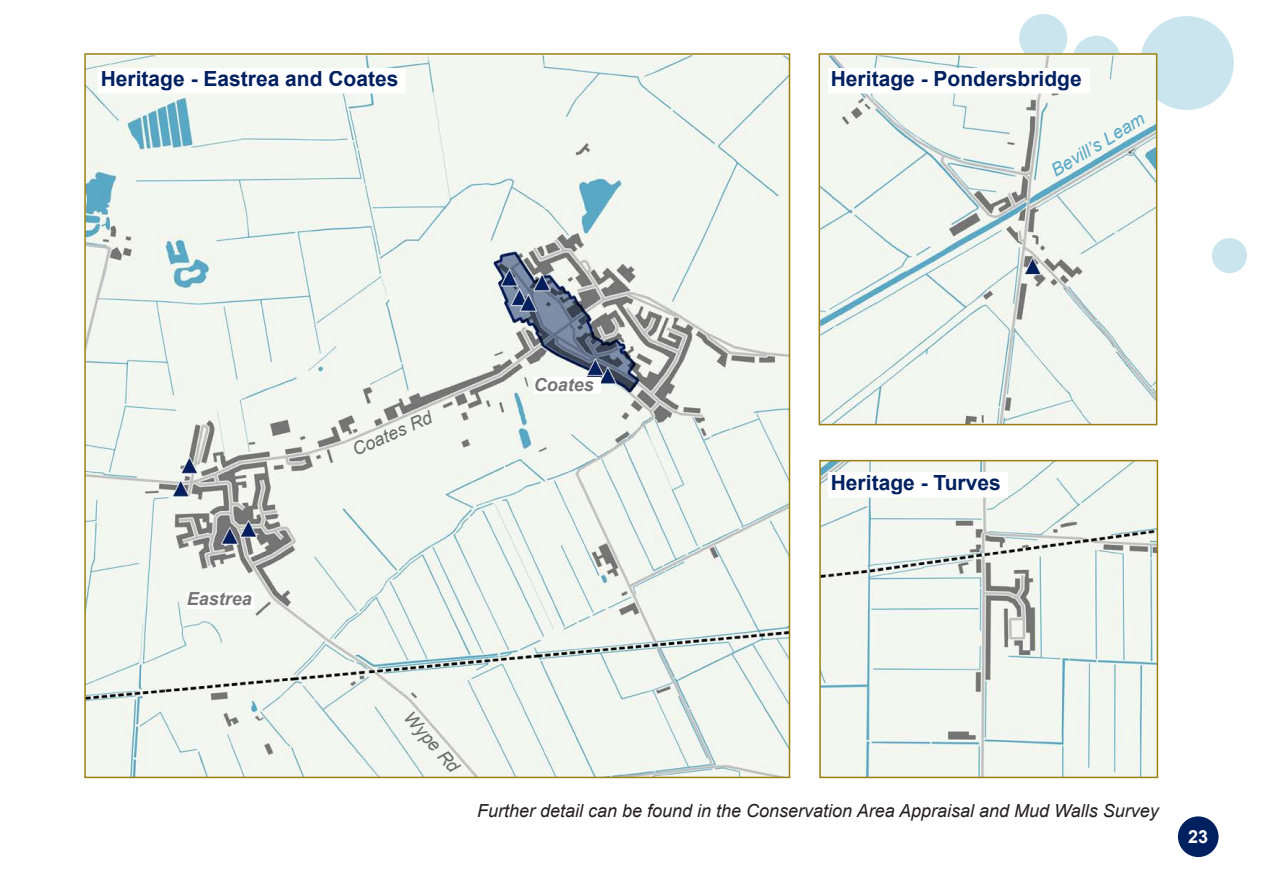
<style>
.page{position:relative;width:1263px;height:893px;background:#fff}
.page>*{position:absolute;margin:0;border:0;box-sizing:border-box;transform-origin:0 0}
.Whittlesey_Sub_Headi{font:700 21px "Arial";color:#002060}
.Body{font:italic 18px "Arial";color:#231f20}
.Body-2{font:italic 700 18px "Arial";color:#757575}
.Body-3{font:italic 18px "Arial";color:#59a8c6}
.t1{font:700 18px "Arial";color:#fff}
</style>
<div class="page">
<div style="left:1178px;top:816px;width:40px;height:41px;background:#002060;border-radius:50%"></div>
<div style="left:1140px;top:16px;width:94px;height:94px;background:#cae5ee;border-radius:50%"></div>
<div style="left:1072px;top:36px;width:49px;height:48px;background:#cae5ee;border-radius:50%"></div>
<div style="left:1019px;top:14px;width:48px;height:48px;background:#cae5ee;border-radius:50%"></div>
<div style="left:1212px;top:238px;width:35px;height:35px;background:#cae5ee;border-radius:50%"></div>
<img style="left:87px;top:56px;width:700px;height:719px">
<img style="left:822px;top:463px;width:333px;height:312px">
<div style="left:819px;top:460px;width:339px;height:318px;border:2px solid #9a8012"></div>
<img style="left:821px;top:56px;width:333px;height:366px">
<div style="left:818px;top:53px;width:339px;height:372px;border:2px solid #9a8012"></div>
<div style="left:99px;top:70px;width:305px;height:22px;background:#fff"></div>
<div style="left:829px;top:70px;width:259px;height:22px;background:#fff"></div>
<div style="left:829px;top:473px;width:177px;height:23px;background:#fff"></div>
<div style="left:187px;top:592px;width:67px;height:17px;background:#fff"></div>
<div style="left:534px;top:377px;width:67px;height:17px;background:#fff"></div>
<p class="Whittlesey_Sub_Headi" style="left:101px;top:65px;width:299px">Heritage - Eastrea and Coates</p>
<p class="Whittlesey_Sub_Headi" style="left:831px;top:65px;width:252px">Heritage - Pondersbridge</p>
<p class="Body-3" style="left:1046px;top:161px;width:107px;rotate:-31deg">Bevill’s Leam</p>
<p class="Body-2" style="left:187px;top:587px;width:67px">Eastrea</p>
<p class="Body" style="left:349px;top:440px;width:87px;rotate:-24deg">Coates Rd</p>
<p class="Body-2" style="left:534px;top:373px;width:62px">Coates</p>
<p class="Whittlesey_Sub_Headi" style="left:831px;top:469px;width:171px">Heritage - Turves</p>
<p class="Body" style="left:416px;top:706px;width:76px;rotate:49deg">Wype Rd</p>
<p class="Body" style="left:477px;top:799px;width:683px">Further detail can be found in the Conservation Area Appraisal and Mud Walls Survey</p>
<p class="t1" style="left:1188px;top:825px;width:22px">23</p>
</div>
